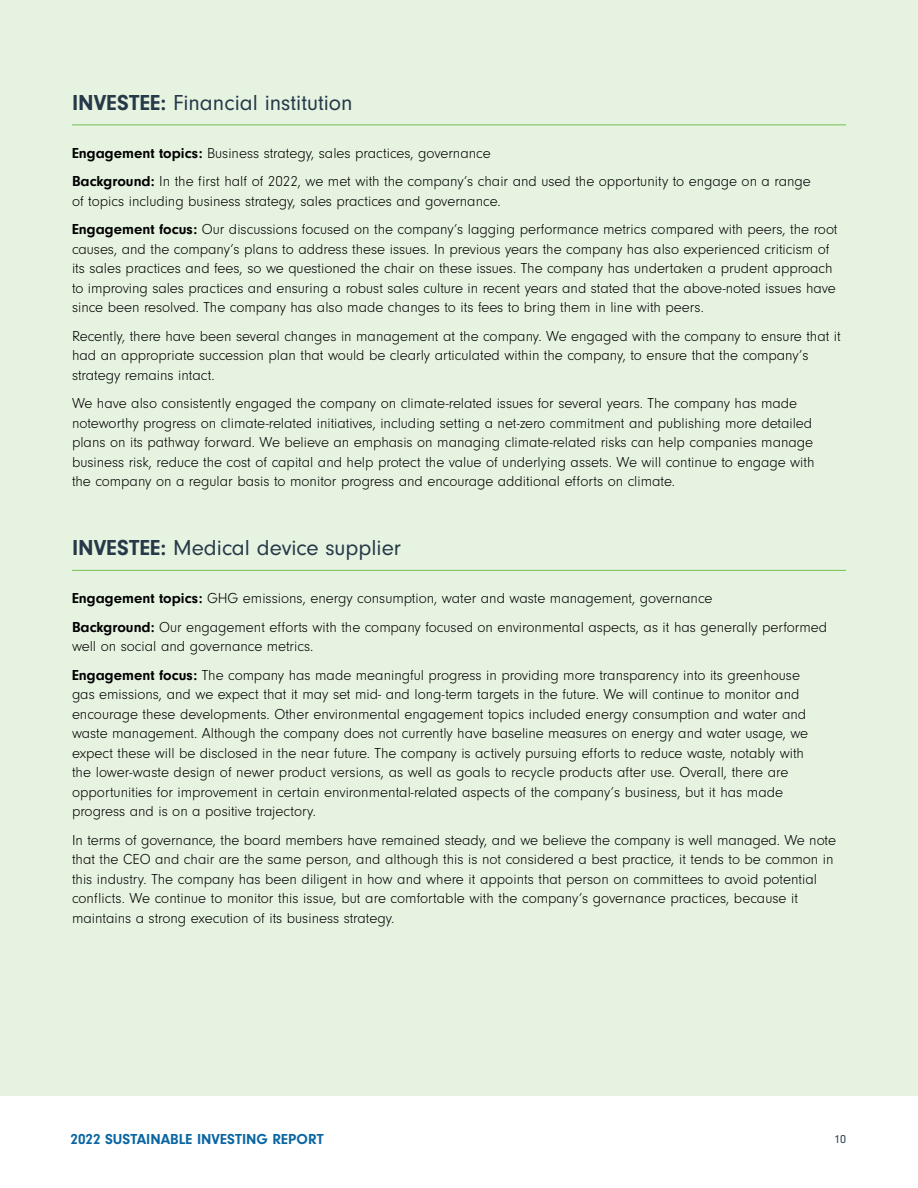
<style>
.page{position:relative;width:918px;height:1188px;background:#fff}
.page>*{position:absolute;margin:0;border:0;box-sizing:border-box;transform-origin:0 0}
.t1{font:22.5px "Neuzeit Gro";color:#253948}
.t2{font:300 15px/19.5px "Neuzeit Gro";color:#000}
.t3{font:700 15px "Neuzeit Gro";color:#0b66a3}
.t4{font:12px "Neuzeit Gro";color:#253948}
.s1{font-weight:700}
</style>
<div class="page">
<div style="left:0;top:0;width:918px;height:1095px;background:#e7f3e1"></div>
<hr style="left:72px;top:125px;width:774px;height:1px;background:#73c054">
<hr style="left:72px;top:570px;width:774px;height:1px;background:#73c054">
<h1 class="t1" style="left:72px;top:90px;width:282px"><span class="s1">INVESTEE:</span> Financial institution</h1>
<p class="t2" style="left:72px;top:139px;width:740px;line-height:28.5px"><span class="s1">Engagement topics:</span> Business strategy, sales practices, governance<br><span class="s1">Background:</span> In the first half of 2022, we met with the company’s chair and used the opportunity to engage on a range</p>
<p class="t2" style="left:72px;top:187px;width:767px;line-height:28.5px">of topics including business strategy, sales practices and governance.<br><span class="s1">Engagement focus:</span> Our discussions focused on the company’s lagging performance metrics compared with peers, the root</p>
<p class="t2" style="left:72px;top:239px;width:765px">causes, and the company’s plans to address these issues. In previous years the company has also experienced criticism of its sales practices and fees, so we questioned the chair on these issues. The company has undertaken a prudent approach to improving sales practices and ensuring a robust sales culture in recent years and stated that the above-noted issues have since been resolved. The company has also made changes to its fees to bring them in line with peers.</p>
<p class="t2" style="left:72px;top:326px;width:770px">Recently, there have been several changes in management at the company. We engaged with the company to ensure that it had an appropriate succession plan that would be clearly articulated within the company, to ensure that the company’s strategy remains intact.</p>
<p class="t2" style="left:72px;top:394px;width:744px">We have also consistently engaged the company on climate-related issues for several years. The company has made noteworthy progress on climate-related initiatives, including setting a net-zero commitment and publishing more detailed plans on its pathway forward. We believe an emphasis on managing climate-related risks can help companies manage business risk, reduce the cost of capital and help protect the value of underlying assets. We will continue to engage with the company on a regular basis to monitor progress and encourage additional efforts on climate.</p>
<h1 class="t1" style="left:72px;top:535px;width:331px"><span class="s1">INVESTEE:</span> Medical device supplier</h1>
<p class="t2" style="left:72px;top:584px;width:757px;line-height:28.5px"><span class="s1">Engagement topics:</span> GHG emissions, energy consumption, water and waste management, governance<br><span class="s1">Background:</span> Our engagement efforts with the company focused on environmental aspects, as it has generally performed</p>
<p class="t2" style="left:72px;top:632px;width:730px;line-height:28.5px">well on social and governance metrics.<br><span class="s1">Engagement focus:</span> The company has made meaningful progress in providing more transparency into its greenhouse</p>
<p class="t2" style="left:72px;top:685px;width:738px">gas emissions, and we expect that it may set mid- and long-term targets in the future. We will continue to monitor and encourage these developments. Other environmental engagement topics included energy consumption and water and waste management. Although the company does not currently have baseline measures on energy and water usage, we expect these will be disclosed in the near future. The company is actively pursuing efforts to reduce waste, notably with the lower-waste design of newer product versions, as well as goals to recycle products after use. Overall, there are opportunities for improvement in certain environmental-related aspects of the company’s business, but it has made progress and is on a positive trajectory.</p>
<p class="t2" style="left:72px;top:830px;width:766px">In terms of governance, the board members have remained steady, and we believe the company is well managed. We note that the CEO and chair are the same person, and although this is not considered a best practice, it tends to be common in this industry. The company has been diligent in how and where it appoints that person on committees to avoid potential conflicts. We continue to monitor this issue, but are comfortable with the company’s governance practices, because it maintains a strong execution of its business strategy.</p>
<p class="t3" style="left:70px;top:1131px;width:255px">2022 SUSTAINABLE INVESTING REPORT</p>
<p class="t4" style="left:834px;top:1133px;width:13px">10</p>
</div>
